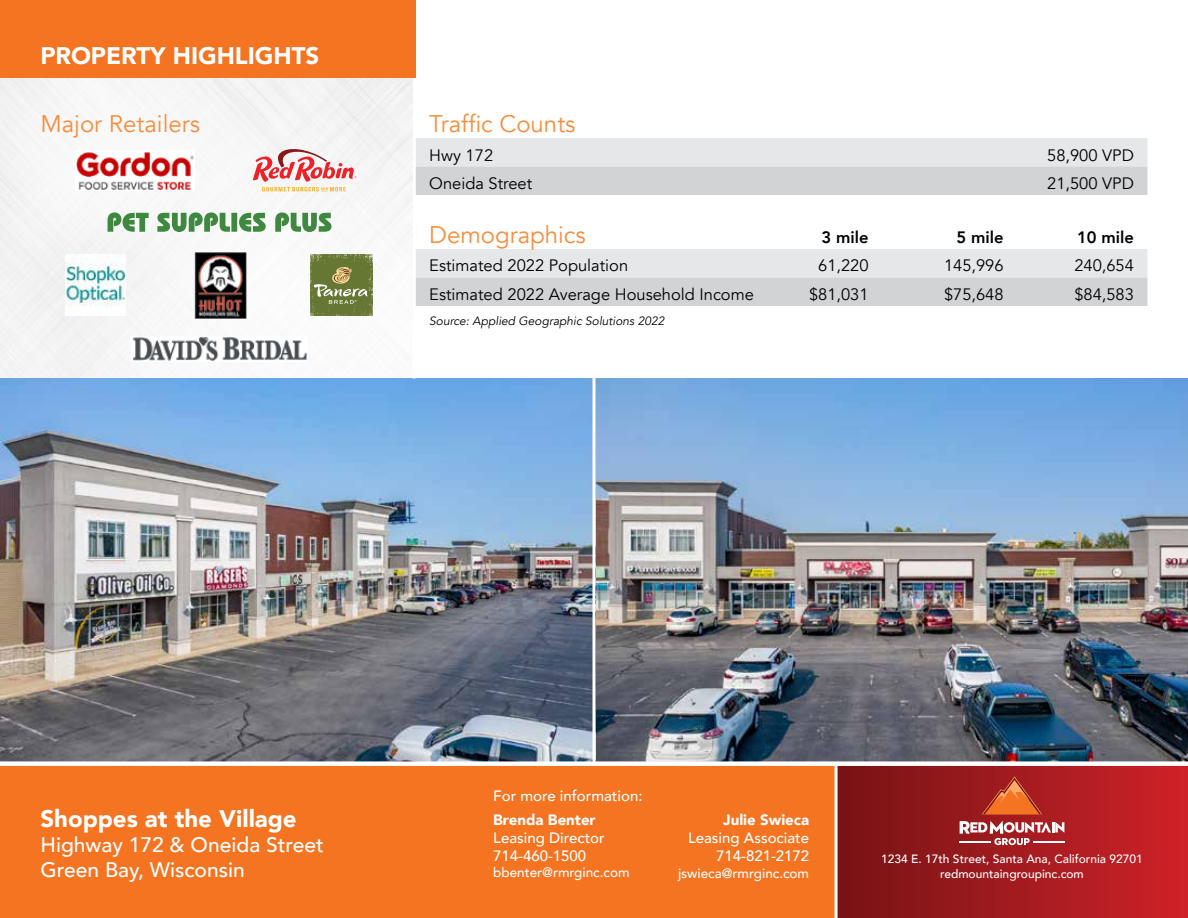
<style>
.page{position:relative;width:1188px;height:918px;background:#fff}
.page>*{position:absolute;margin:0;border:0;box-sizing:border-box;transform-origin:0 0}
.t1{font:24px "Avenir";color:#f78d3d}
.t2{font:900 24px "Avenir";color:#fff}
.t3{font:500 21px/25.2px "Avenir";color:#fff}
.t4{font:16.5px "Avenir";color:#000}
.t5{font:800 16.5px "Avenir";color:#000}
.t6{font:500 15px/18px "Avenir";color:#fff;text-align:right}
.t7{font:900 15px "Avenir";color:#fff}
.t8{font:500 13.5px "Avenir";color:#fff}
.t9{font:500 12px/14.4px "Avenir";color:#fff;text-align:center}
.t10{font:italic 12px "Avenir";color:#000}
</style>
<div class="page">
<img style="left:596px;top:378px;width:592px;height:383px">
<img style="left:0;top:78px;width:412px;height:300px">
<img style="left:0;top:378px;width:592px;height:383px">
<svg style="left:592px;top:378px;width:4px;height:383px"></svg>
<div style="left:836px;top:764px;width:352px;height:154px;background:linear-gradient(to right,#761315,#ce2228)"></div>
<div style="left:0;top:764px;width:836px;height:154px;background:#f47421"></div>
<div style="left:0;top:0;width:416px;height:78px;background:#f47421"></div>
<div style="left:0;top:761px;width:1188px;height:5px;background:#fff"></div>
<hr style="left:835px;top:764px;width:3px;height:154px;background:#fff">
<svg style="left:982px;top:776px;width:60px;height:38px;background:#c44725"></svg>
<svg style="left:960px;top:821px;width:104px;height:24px"></svg>
<svg style="left:416px;top:138px;width:732px;height:57px;background:#dbddde"></svg>
<svg style="left:416px;top:249px;width:732px;height:57px;background:#dbddde"></svg>
<svg style="left:108px;top:212px;width:223px;height:20px"></svg>
<svg style="left:311px;top:255px;width:62px;height:61px;background:#798648"></svg>
<img style="left:65px;top:255px;width:61px;height:61px">
<img style="left:132px;top:336px;width:175px;height:25px">
<img style="left:195px;top:252px;width:51px;height:67px">
<svg style="left:253px;top:146px;width:103px;height:46px"></svg>
<img style="left:75px;top:150px;width:120px;height:40px">
<h1 class="t2" style="left:40px;top:36px;width:281px">PROPERTY HIGHLIGHTS</h1>
<h1 class="t1" style="left:40px;top:109px;width:161px">Major Retailers</h1>
<h1 class="t1" style="left:429px;top:109px;width:148px">Traffic Counts</h1>
<p class="t4" style="left:429px;top:145px;width:65px">Hwy 172</p>
<p class="t4" style="left:1047px;top:145px;width:88px">58,900 VPD</p>
<p class="t4" style="left:429px;top:173px;width:104px">Oneida Street</p>
<p class="t4" style="left:1047px;top:173px;width:88px">21,500 VPD</p>
<h1 class="t1" style="left:429px;top:220px;width:158px">Demographics</h1>
<p class="t5" style="left:822px;top:224px;width:49px">3 mile</p>
<p class="t5" style="left:957px;top:224px;width:49px">5 mile</p>
<p class="t5" style="left:1077px;top:224px;width:58px">10 mile</p>
<p class="t4" style="left:429px;top:256px;width:200px">Estimated 2022 Population</p>
<p class="t4" style="left:818px;top:256px;width:52px">61,220</p>
<p class="t4" style="left:944px;top:256px;width:61px">145,996</p>
<p class="t4" style="left:1074px;top:256px;width:61px">240,654</p>
<p class="t4" style="left:429px;top:284px;width:326px">Estimated 2022 Average Household Income</p>
<p class="t4" style="left:809px;top:284px;width:61px">$81,031</p>
<p class="t4" style="left:944px;top:284px;width:61px">$75,648</p>
<p class="t4" style="left:1074px;top:284px;width:61px">$84,583</p>
<p class="t10" style="left:429px;top:313px;width:237px">Source: Applied Geographic Solutions 2022</p>
<h1 class="t2" style="left:40px;top:798px;width:258px">Shoppes at the Village</h1>
<p class="t3" style="left:40px;top:831px;width:285px">Highway 172 &amp; Oneida Street<br>Green Bay, Wisconsin</p>
<p class="t6" style="left:493px;top:786px;width:151px">For more information:</p>
<p class="t7" style="left:493px;top:807px;width:104px">Brenda Benter</p>
<p class="t6" style="left:493px;top:828px;width:113px;text-align:left">Leasing Director<br>714-460-1500</p>
<p class="t8" style="left:493px;top:861px;width:138px">bbenter@rmrginc.com</p>
<p class="t7" style="left:723px;top:807px;width:87px">Julie Swieca</p>
<p class="t6" style="left:688px;top:828px;width:123px">Leasing Associate<br>714-821-2172</p>
<p class="t8" style="left:678px;top:861px;width:133px">jswieca@rmrginc.com</p>
<p class="t9" style="left:881px;top:851px;width:263px">1234 E. 17th Street, Santa Ana, California 92701 redmountaingroupinc.com</p>
</div>
